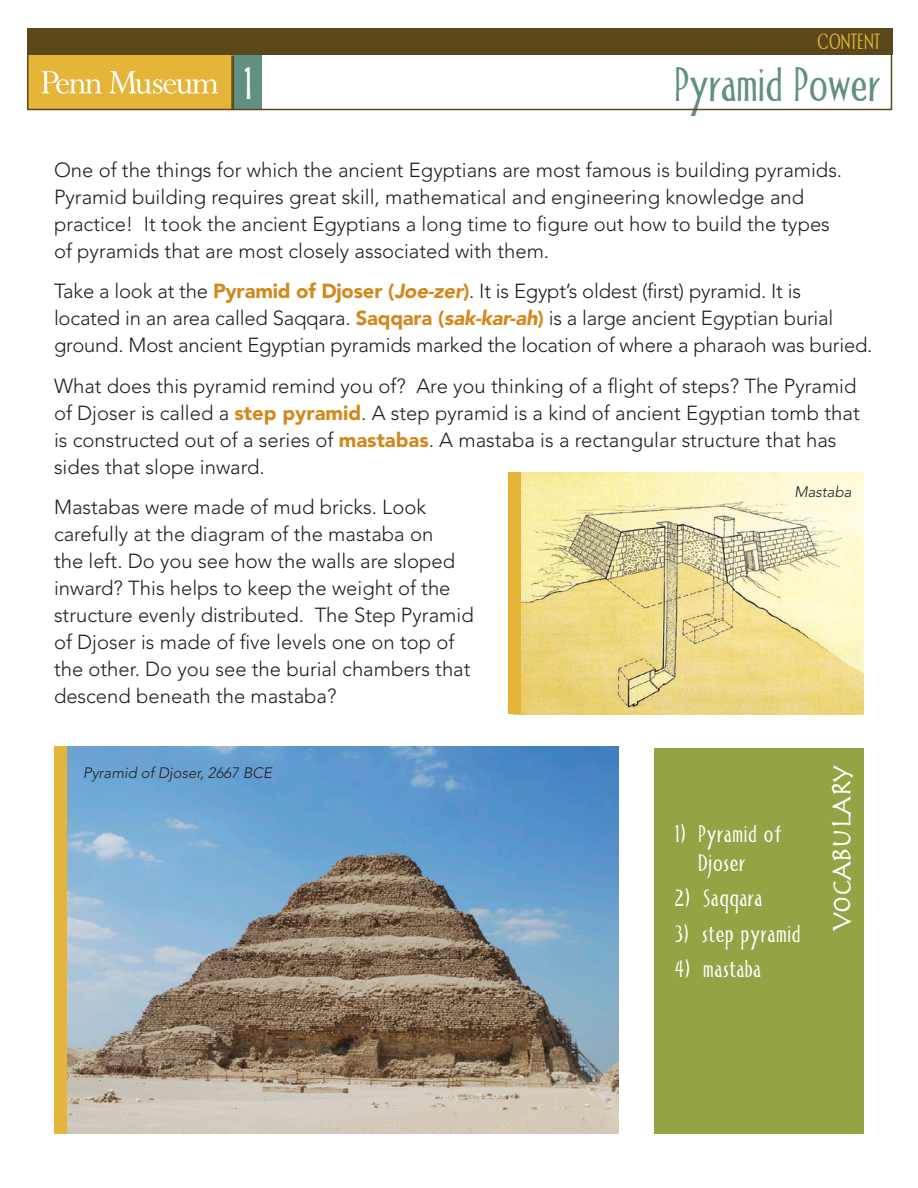
<style>
.page{position:relative;width:918px;height:1188px;background:#fff}
.page>*{position:absolute;margin:0;border:0;box-sizing:border-box;transform-origin:0 0}
.t1{font:48px "Allise";color:#619080}
.t2{font:45px "Allise";color:#fff}
.t3{font:30px "Herculanum";letter-spacing:-.06em;color:#fff}
.t4{font:24px/28.8px "Allise";letter-spacing:.03em;color:#fff;text-align:center}
.t5{font:22.05px "Allise";color:#e5b53a}
.t6{font:300 20.25px/27px "Avenir";color:#231f20}
.t7{font:italic 300 15px "Avenir";color:#231f20}
.s1{font-weight:900;color:#d3881b}
.s2{font-weight:900;font-style:italic;color:#d3881b}
</style>
<div class="page">
<div style="left:232px;top:47px;width:30px;height:63px;background:#619080"></div>
<div style="left:27px;top:54px;width:207px;height:56px;background:#e5b53a"></div>
<div style="left:27px;top:28px;width:865px;height:28px;background:#5a471a"></div>
<svg style="left:42px;top:71px;width:60px;height:23px"></svg>
<svg style="left:109px;top:71px;width:109px;height:23px"></svg>
<hr style="left:233px;top:56px;width:1px;height:54px;background:#5a471a">
<div style="left:27px;top:28px;width:865px;height:82px;border:2px solid #5a471a"></div>
<hr style="left:231px;top:56px;width:2px;height:54px;background:#5a471a">
<div style="left:654px;top:748px;width:210px;height:386px;background:#93a445"></div>
<img style="left:66px;top:747px;width:552px;height:387px">
<div style="left:54px;top:747px;width:12px;height:387px;background:#e5b53a"></div>
<img style="left:521px;top:472px;width:343px;height:242px">
<div style="left:508px;top:472px;width:13px;height:242px;background:#e5b53a"></div>
<p class="t5" style="left:818px;top:29px;width:64px">CONTENT</p>
<p class="t2" style="left:243px;top:59px;width:12px">1</p>
<p class="t1" style="left:675px;top:58px;width:208px">Pyramid Power</p>
<p class="t6" style="left:54px;top:156px;width:790px">One of the things for which the ancient Egyptians are most famous is building pyramids.<br>Pyramid building requires great skill, mathematical and engineering knowledge and practice! It took the ancient Egyptians a long time to figure out how to build the types of pyramids that are most closely associated with them.</p>
<p class="t6" style="left:54px;top:278px;width:820px">Take a look at the <span class="s1">Pyramid of Djoser (</span><span class="s2">Joe-zer</span><span class="s1">)</span>. It is Egypt’s oldest (first) pyramid. It is located in an area called Saqqara. <span class="s1">Saqqara (</span><span class="s2">sak-kar-ah</span><span class="s1">)</span> is a large ancient Egyptian burial ground. Most ancient Egyptian pyramids marked the location of where a pharaoh was buried.</p>
<p class="t6" style="left:54px;top:372px;width:807px">What does this pyramid remind you of? Are you thinking of a flight of steps? The Pyramid of Djoser is called a <span class="s1">step pyramid</span>. A step pyramid is a kind of ancient Egyptian tomb that is constructed out of a series of <span class="s1">mastabas</span>. A mastaba is a rectangular structure that has sides that slope inward.</p>
<p class="t6" style="left:54px;top:494px;width:421px">Mastabas were made of mud bricks. Look carefully at the diagram of the mastaba on<br>the left. Do you see how the walls are sloped inward? This helps to keep the weight of the structure evenly distributed. The Step Pyramid of Djoser is made of five levels one on top of the other. Do you see the burial chambers that descend beneath the mastaba?</p>
<p class="t7" style="left:794px;top:483px;width:59px">Mastaba</p>
<p class="t7" style="left:83px;top:764px;width:190px">Pyramid of Djoser, 2667 BCE</p>
<p class="t4" style="left:675px;top:821px;width:109px">1) Pyramid of<br>Djoser</p>
<p class="t4" style="left:675px;top:885px;width:90px">2) Saqqara</p>
<p class="t4" style="left:675px;top:921px;width:128px">3) step pyramid</p>
<p class="t4" style="left:675px;top:956px;width:88px">4) mastaba</p>
<p class="t3" style="left:823px;top:931px;width:167px;rotate:-90deg">vocAbuLARy</p>
</div>
